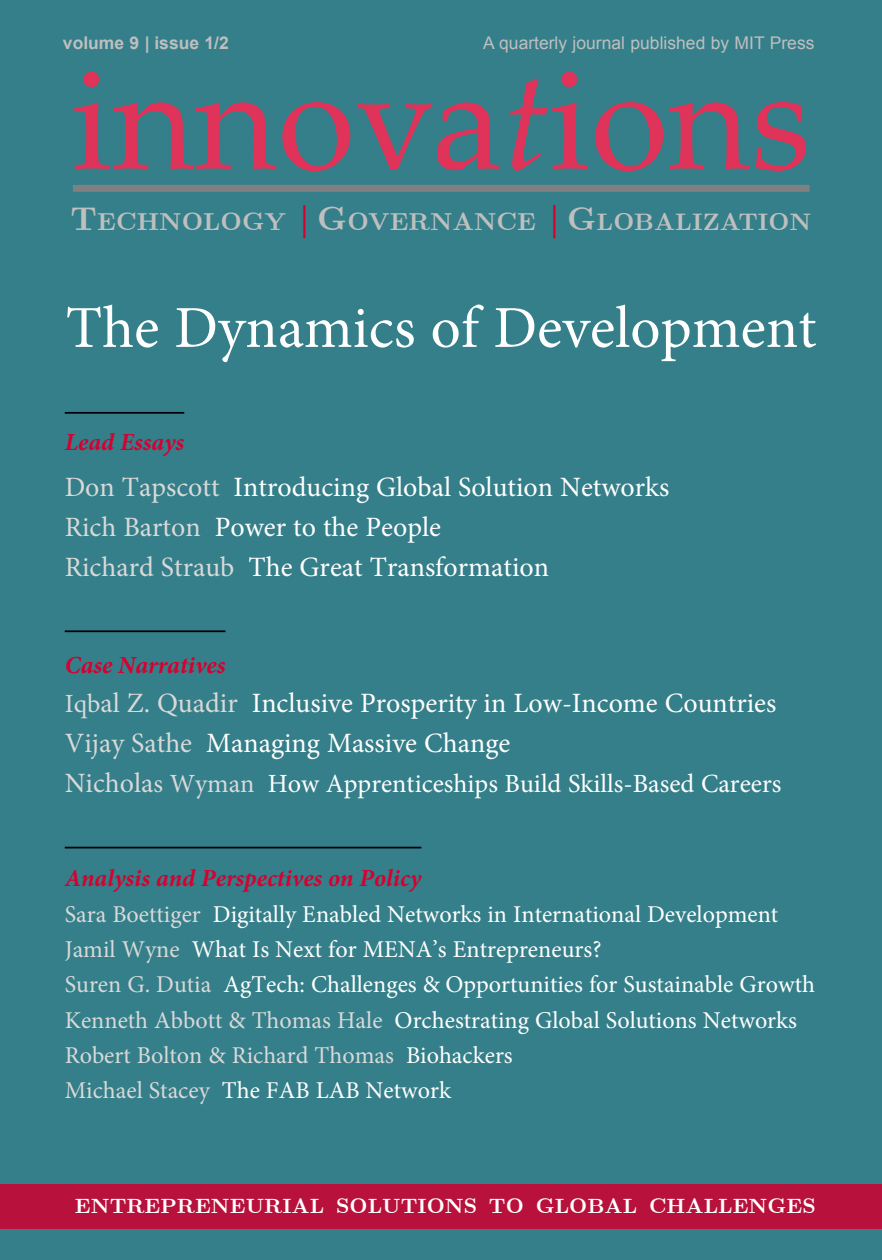
<style>
.page{position:relative;width:882px;height:1260px;background:#347f89}
.page>*{position:absolute;margin:0;border:0;box-sizing:border-box;transform-origin:0 0}
.t1{font:141.75px "Palatino Linotype";color:#df3359}
.t2{font:59.5px "Minion Pro";color:#fff}
.t3{font:28px/39.9px "Minion Pro";color:#fff}
.t4{font:26.25px "Minion Pro";color:#fff}
.t5{font:24.85px "Cmbx 10";color:#bfbfbf}
.t6{font:italic 700 24.5px "Minion Pro";color:#d70030}
.t7{font:24.15px/35.4px "Minion Pro";color:#fff}
.t8{font:21px "Cmbx 10";color:#fff}
.t9{font:17.5px "Arial";color:#bfbfbf}
.t10{font:700 17.5px "Arial";color:#bfbfbf}
.s1{font-style:italic}
.s2{font-size:33.25px}
.s3{font-family:"Minion Pro";font-size:33.25px;color:#d70030}
.s4{font-size:32.38px}
.s5{font-size:24.32px}
.s6{color:#d9d9d9}
.s7{font-size:26.25px;color:#d9d9d9}
.s8{font-size:28px;color:#d9d9d9}
</style>
<div class="page">
<hr style="left:65px;top:412px;width:119px;height:2px;background:#000006">
<hr style="left:65px;top:630px;width:160px;height:2px;background:#000006">
<hr style="left:65px;top:847px;width:356px;height:1px;background:#000006">
<div style="left:73px;top:185px;width:737px;height:7px;background:#808082"></div>
<div style="left:0;top:1184px;width:882px;height:44px;background:#b8113c"></div>
<p class="t10" style="left:63px;top:31px;width:167px">volume 9 | issue 1/2</p>
<p class="t9" style="left:483px;top:31px;width:333px">A quarterly journal published by MIT Press</p>
<h1 class="t1" style="left:71px;top:20px;width:741px">innova<span class="s1">t</span>ions</h1>
<p class="t5" style="left:71px;top:211px;width:742px"><span class="s2">T</span>ECHNOLOGY <span class="s3">|</span> <span class="s2">G</span>OVERNANCE <span class="s3">|</span> <span class="s4">G</span><span class="s5">LOBALIZATION</span></p>
<h2 class="t2" style="left:66px;top:288px;width:752px">The Dynamics of Development</h2>
<p class="t6" style="left:65px;top:424px;width:121px">Lead Essays</p>
<p class="t3" style="left:65px;top:467px;width:606px"><span class="s6">Don Tapscott</span> Introducing Global Solution Networks<br><span class="s6">Rich Barton</span> Power to the People<br><span class="s6">Richard Straub</span> The Great Transformation</p>
<p class="t6" style="left:65px;top:647px;width:162px">Case Narratives</p>
<p class="t3" style="left:65px;top:684px;width:713px"><span class="s7">Iqb</span><span class="s6">al Z. Quadir</span> Inclusive Prosperity in Low-Income Countries<br><span class="s6">Vijay Sathe</span> Managing Massive Change</p>
<p class="t4" style="left:65px;top:766px;width:718px"><span class="s8">Nichola</span><span class="s6">s Wyman</span> How Apprenticeships Build Skills-Based Careers</p>
<p class="t6" style="left:65px;top:861px;width:358px">Analysis and Perspectives on Policy</p>
<p class="t7" style="left:65px;top:897px;width:752px"><span class="s6">Sara Boettiger</span> Digitally Enabled Networks in International Development <span class="s6">Jamil Wyne</span> What Is Next for MENA’s Entrepreneurs?<br><span class="s6">Suren G. Dutia</span> AgTech: Challenges &amp; Opportunities for Sustainable Growth <span class="s6">Kenneth Abbott &amp; Thomas Hale</span> Orchestrating Global Solutions Networks <span class="s6">Robert Bolton &amp; Richard Thomas</span> Biohackers<br><span class="s6">Michael Stacey</span> The FAB LAB Network</p>
<p class="t8" style="left:75px;top:1198px;width:742px">ENTREPRENEURIAL SOLUTIONS TO GLOBAL CHALLENGES</p>
</div>
